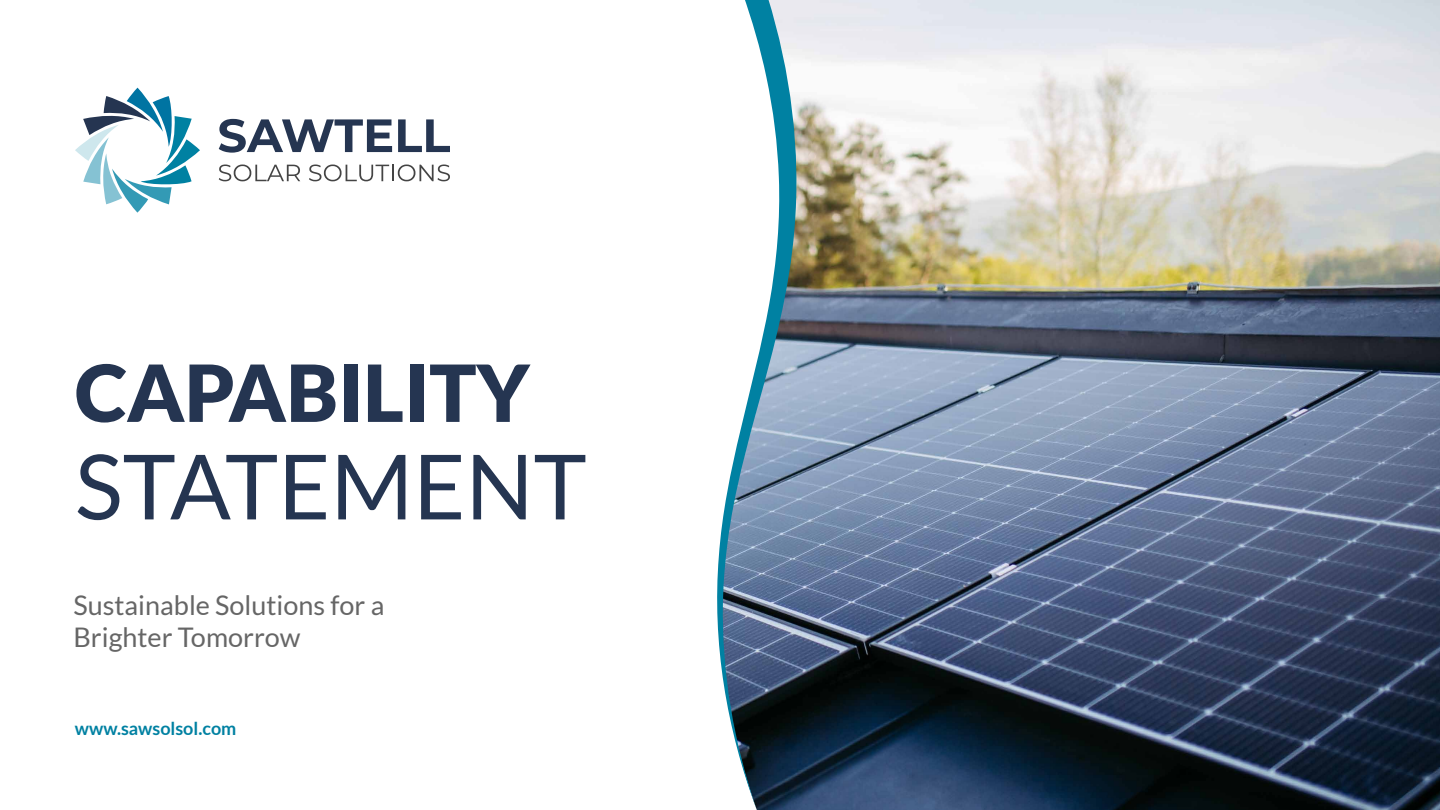
<style>
.page{position:relative;width:1440px;height:810px;background:#fff}
.page>*{position:absolute;margin:0;border:0;box-sizing:border-box;transform-origin:0 0}
.t1{font:90px "Lato";color:#253551}
.t2{font:900 78.75px "Lato";color:#253551}
.t3{font:27px/32.4px "Lato";color:#666}
.t4{font:700 18px "Lato";color:#0081a2}
</style>
<div class="page">
<svg style="left:219px;top:119px;width:173px;height:34px"></svg>
<svg style="left:398px;top:119px;width:52px;height:33px"></svg>
<svg style="left:219px;top:165px;width:81px;height:16px"></svg>
<svg style="left:309px;top:165px;width:141px;height:16px"></svg>
<svg style="left:75px;top:88px;width:125px;height:125px"></svg>
<img style="left:801px;top:0;width:639px;height:810px">
<svg style="left:717px;top:0;width:84px;height:810px"></svg>
<h2 class="t2" style="left:75px;top:347px;width:456px">CAPABILITY</h2>
<h1 class="t1" style="left:75px;top:437px;width:513px">STATEMENT</h1>
<p class="t3" style="left:74px;top:589px;width:312px">Sustainable Solutions for a<br>Brighter Tomorrow</p>
<p class="t4" style="left:75px;top:718px;width:163px">www.sawsolsol.com</p>
</div>
